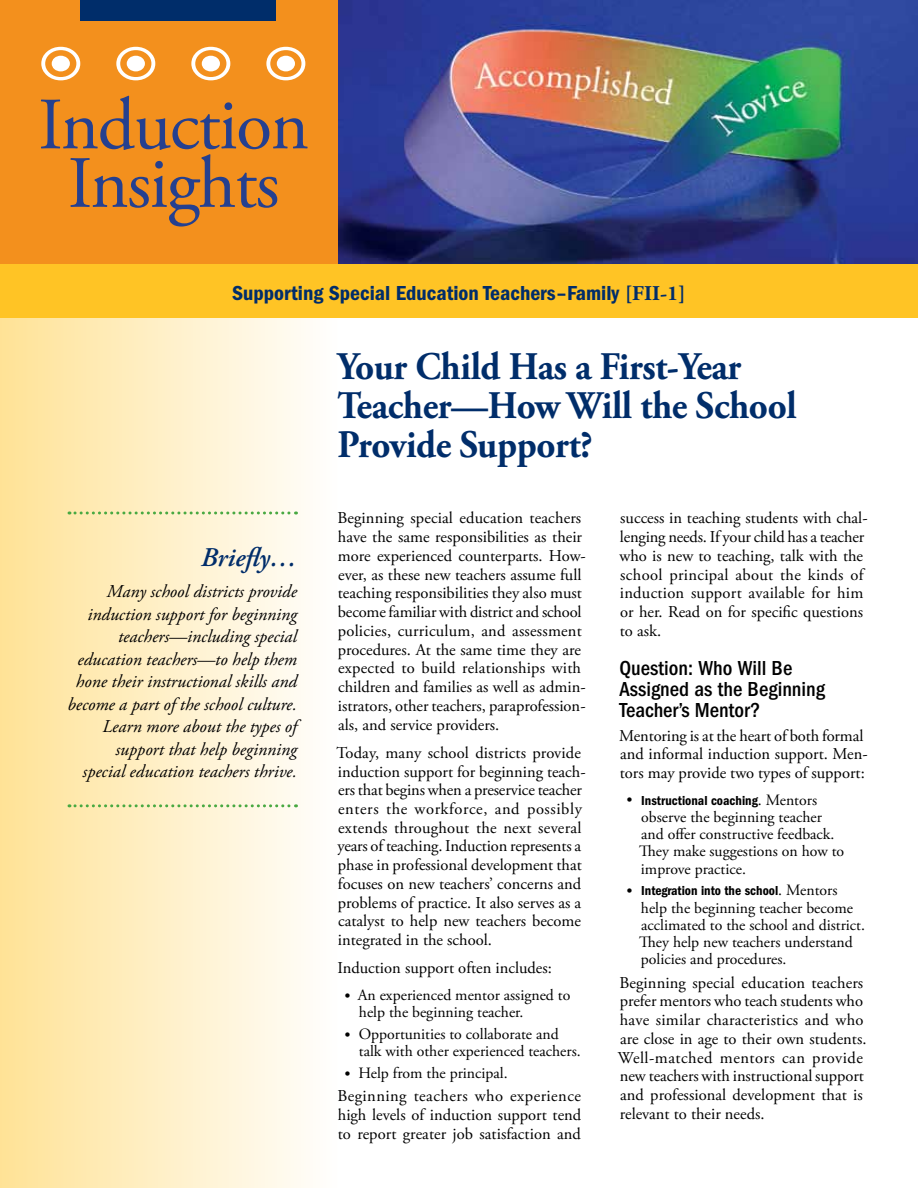
<style>
.page{position:relative;width:918px;height:1188px;background:#fff}
.page>*{position:absolute;margin:0;border:0;box-sizing:border-box;transform-origin:0 0}
.t1{font:73.5px/58.5px "Adobe Garamond Pro";letter-spacing:-.02em;color:#25408f;text-align:center}
.t2{font:700 39px/39px "Adobe Garamond Pro";letter-spacing:-.01em;color:#002d6a;scale:.95 1}
.t3{font:italic 600 27px "Adobe Garamond Pro";color:#002d6a}
.t4{font:500 condensed 21px/21px "ITC Franklin Gothic Std";color:#000}
.t5{font:21px "ITC Franklin Gothic Std Dm Cd";color:#002d6a}
.t6{font:italic 18px/22.5px "Adobe Garamond Pro";color:#000;text-align:right}
.t7{font:16.5px/18.8px "Adobe Garamond Pro";color:#000}
.t8{font:15.75px/17.2px "Adobe Garamond Pro";color:#000}
.t9{font:13.5px "ITC Franklin Gothic Std Dm Cd";color:#000}
.s1{font-family:"Adobe Garamond Pro";font-weight:700}
.s2{font-family:"Adobe Garamond Pro";font-size:15.75px}
</style>
<div class="page">
<div style="left:0;top:310px;width:338px;height:878px;background:linear-gradient(to right,#ffe296,#fffefe)"></div>
<img style="left:338px;top:0;width:580px;height:264px">
<div style="left:0;top:0;width:338px;height:297px;background:#f3901d"></div>
<div style="left:80px;top:0;width:196px;height:21px;background:#002d6a"></div>
<svg style="left:69px;top:512px;width:228px;height:2px"></svg>
<svg style="left:69px;top:804px;width:228px;height:3px"></svg>
<div style="left:0;top:264px;width:918px;height:54px;background:#ffc425"></div>
<h1 class="t1" style="left:38px;top:98px;width:272px">Induction<br>Insights</h1>
<p class="t5" style="left:232px;top:281px;width:455px">Supporting Special Education Teachers–Family <span class="s1">[FII-1]</span></p>
<h3 class="t3" style="left:201px;top:541px;width:98px">Briefly…</h3>
<p class="t6" style="left:68px;top:581px;width:231px">Many school districts provide induction support for beginning teachers—including special education teachers—to help them hone their instructional skills and become a part of the school culture.<br>Learn more about the types of support that help beginning<br>special education teachers thrive.</p>
<h2 class="t2" style="left:338px;top:348px;width:485px">Your Child Has a First-Year<br>Teacher—How Will the School<br>Provide Support?</h2>
<p class="t7" style="left:337px;top:509px;width:250px">Beginning special education teachers have the same responsibilities as their more experienced counterparts. How&shy;ever, as these new teachers assume full teaching responsibilities they also must become familiar with district and school policies, curriculum, and assessment procedures. At the same time they are expected to build relationships with children and families as well as admin&shy;istrators, other teachers, paraprofession&shy;als, and service providers.</p>
<p class="t7" style="left:337px;top:744px;width:251px">Today, many school districts provide induction support for beginning teach&shy;ers that begins when a preservice teacher enters the workforce, and possibly extends throughout the next several years of teaching. Induction represents a phase in professional development that focuses on new teachers’ concerns and problems of practice. It also serves as a catalyst to help new teachers become integrated in the school.</p>
<p class="t7" style="left:337px;top:959px;width:216px">Induction support often includes:</p>
<p class="t8" style="left:359px;top:987px;width:213px;text-indent:-14px">• An experienced mentor assigned to help the beginning teacher.</p>
<p class="t8" style="left:359px;top:1026px;width:223px;text-indent:-14px">• Opportunities to collaborate and talk with other experienced teachers.</p>
<p class="t8" style="left:345px;top:1065px;width:164px">• Help from the principal.</p>
<p class="t7" style="left:337px;top:1087px;width:245px;text-align:justify">Beginning teachers who experience high levels of induction support tend to report greater job satisfaction and</p>
<p class="t7" style="left:620px;top:509px;width:250px">success in teaching students with chal&shy;lenging needs. If your child has a teacher who is new to teaching, talk with the school principal about the kinds of induction support available for him or her. Read on for specific questions to ask.</p>
<p class="t4" style="left:620px;top:658px;width:207px">Question: Who Will Be<br>Assigned as the Beginning<br>Teacher’s Mentor?</p>
<p class="t7" style="left:619px;top:727px;width:250px">Mentoring is at the heart of both formal and informal induction support. Men&shy;tors may provide two types of support:</p>
<p class="t9" style="left:627px;top:793px;width:192px">• Instructional coaching<span class="s2">. Mentors</span></p>
<p class="t8" style="left:639px;top:809px;width:206px">observe the beginning teacher and offer constructive feedback.<br>They make suggestions on how to improve practice.</p>
<p class="t9" style="left:627px;top:883px;width:212px">• Integration into the school<span class="s2">. Mentors</span></p>
<p class="t8" style="left:639px;top:900px;width:227px">help the beginning teacher become acclimated to the school and district.<br>They help new teachers understand policies and procedures.</p>
<p class="t7" style="left:618px;top:974px;width:250px">Beginning special education teachers prefer mentors who teach students who have similar characteristics and who are close in age to their own students.<br>Well-matched mentors can provide new teachers with instructional support and professional development that is relevant to their needs.</p>
</div>
